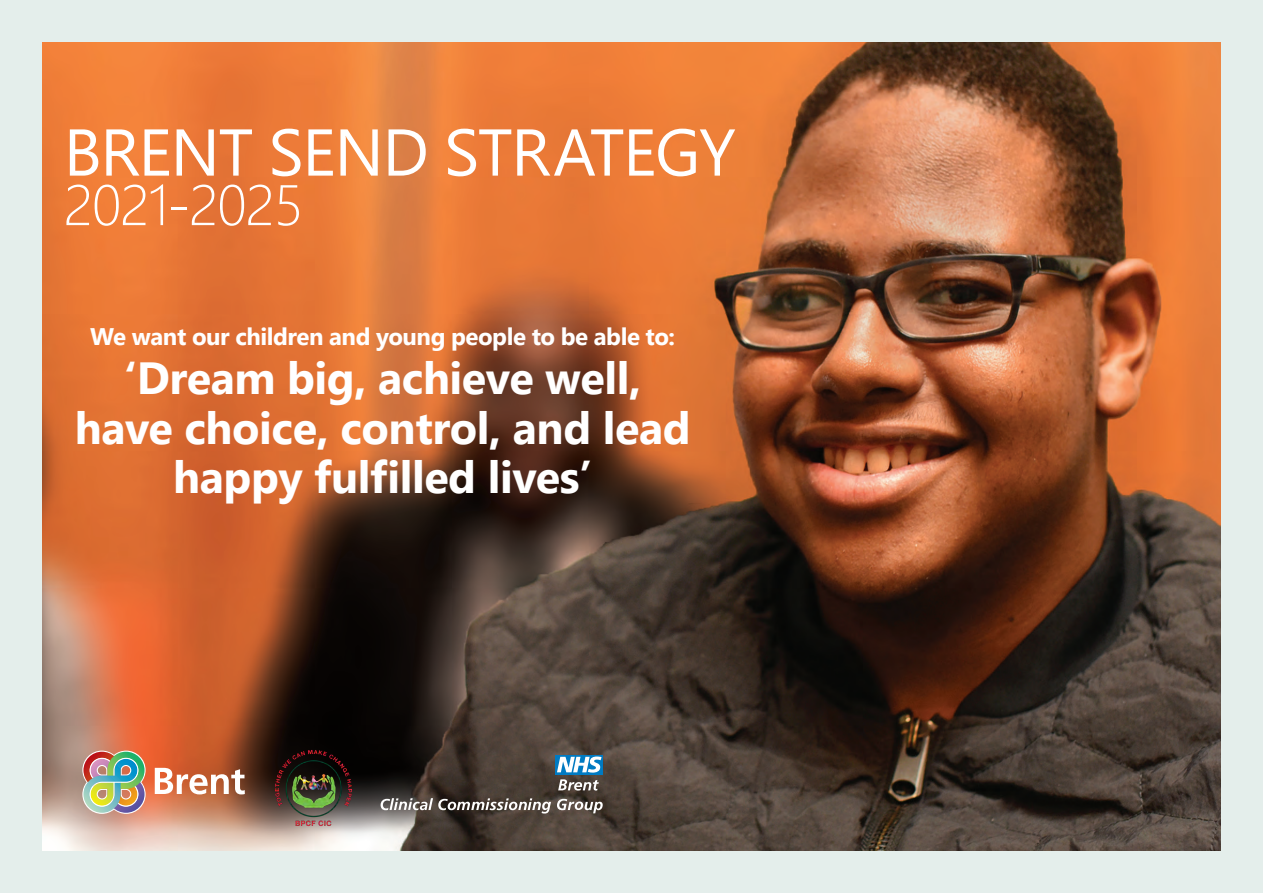
<style>
.page{position:relative;width:1263px;height:893px;background:#e4eeeb}
.page>*{position:absolute;margin:0;border:0;box-sizing:border-box;transform-origin:0 0}
.t1{font:66px "Segoe UI";letter-spacing:-.02em;color:#fff}
.t2{font:300 57px "Segoe UI";letter-spacing:-.02em;color:#fff}
.t3{font:700 45px/49.5px "Segoe UI";letter-spacing:-.01em;color:#fff;text-align:center}
.t4{font:700 24px "Segoe UI";letter-spacing:-.02em;color:#fff}
</style>
<div class="page">
<img style="left:43px;top:43px;width:1177px;height:807px">
<div style="left:556px;top:755px;width:47px;height:19px;background:#007ac2"></div>
<svg style="left:557px;top:756px;width:45px;height:17px"></svg>
<svg style="left:558px;top:779px;width:41px;height:12px"></svg>
<svg style="left:381px;top:798px;width:170px;height:15px;background:#7b746f"></svg>
<svg style="left:557px;top:799px;width:46px;height:14px"></svg>
<svg style="left:155px;top:768px;width:90px;height:26px;background:#d8a38c"></svg>
<img style="left:82px;top:751px;width:64px;height:63px">
<img style="left:270px;top:746px;width:86px;height:83px">
<p class="t1" style="left:64px;top:106px;width:673px">BRENT SEND STRATEGY</p>
<p class="t2" style="left:64px;top:159px;width:241px">2021-2025</p>
<p class="t4" style="left:90px;top:317px;width:586px">We want our children and young people to be able to:</p>
<p class="t3" style="left:75px;top:353px;width:617px">‘Dream big, achieve well, have choice, control, and lead happy fulfilled lives’</p>
</div>
